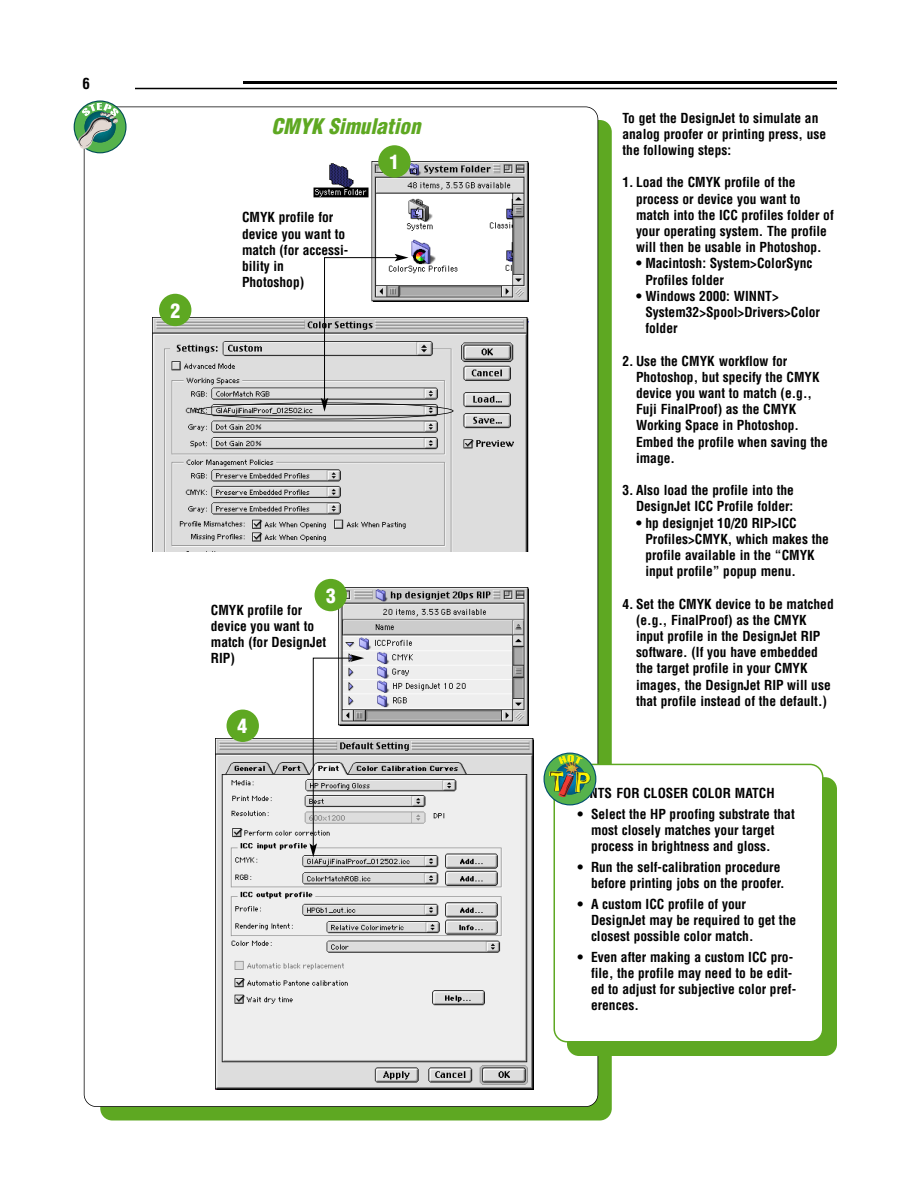
<style>
.page{position:relative;width:918px;height:1188px;background:#fff}
.page>*{position:absolute;margin:0;border:0;box-sizing:border-box;transform-origin:0 0}
.t1{font:italic 900 condensed 21px "Helvetica";color:#5ea822}
.t2{font:900 condensed 19.5px "Helvetica";color:#fff}
.t3{font:700 condensed 15px "Helvetica";color:#000}
.t4{font:700 condensed 13.5px/16.2px "Helvetica";color:#000}
</style>
<div class="page">
<div style="left:100px;top:120px;width:512px;height:1000px;background:#5ea822;border-radius:12px"></div>
<hr style="left:243px;top:81px;width:594px;height:3px;background:#000">
<hr style="left:135px;top:88px;width:702px;height:1px;background:#000">
<div style="left:84px;top:107px;width:514px;height:1000px;background:#fff;border-radius:12px"></div>
<img style="left:313px;top:162px;width:216px;height:139px">
<img style="left:339px;top:587px;width:190px;height:138px">
<img style="left:153px;top:317px;width:376px;height:234px">
<div style="left:194px;top:402px;width:260px;height:17px;border:2px solid #000;border-radius:50%"></div>
<div style="left:241px;top:211px;width:120px;height:92px;background:#fff"></div>
<img style="left:216px;top:738px;width:317px;height:352px">
<svg style="left:321px;top:254px;width:88px;height:158px"></svg>
<svg style="left:310px;top:654px;width:54px;height:203px"></svg>
<svg style="left:74px;top:100px;width:53px;height:53px"></svg>
<svg style="left:75px;top:102px;width:50px;height:50px"></svg>
<div style="left:378px;top:145px;width:33px;height:33px;background:#5ea822;border-radius:50%"></div>
<div style="left:159px;top:294px;width:32px;height:32px;background:#5ea822;border-radius:50%"></div>
<div style="left:315px;top:579px;width:32px;height:32px;background:#5ea822;border-radius:50%"></div>
<div style="left:227px;top:710px;width:32px;height:32px;background:#5ea822;border-radius:50%"></div>
<div style="left:567px;top:777px;width:270px;height:279px;background:#5ea822;border-radius:12px"></div>
<div style="left:554px;top:764px;width:270px;height:278px;background:#fff"></div>
<svg style="left:545px;top:754px;width:50px;height:50px;background:#7ca763"></svg>
<p class="t3" style="left:82px;top:77px;width:9px">6</p>
<h2 class="t2" style="left:170px;top:303px;width:11px">2</h2>
<h1 class="t1" style="left:271px;top:118px;width:151px">CMYK Simulation</h1>
<p class="t4" style="left:242px;top:210px;width:108px">CMYK profile for device you want to match (for accessi&shy;bility in<br>Photoshop)</p>
<h2 class="t2" style="left:389px;top:155px;width:11px">1</h2>
<h2 class="t2" style="left:326px;top:588px;width:11px">3</h2>
<p class="t4" style="left:211px;top:603px;width:117px">CMYK profile for device you want to match (for DesignJet<br>RIP)</p>
<h2 class="t2" style="left:238px;top:719px;width:11px">4</h2>
<p class="t4" style="left:622px;top:111px;width:205px">To get the DesignJet to simulate an analog proofer or printing press, use the following steps:</p>
<p class="t4" style="left:636px;top:176px;width:199px;text-indent:-14px">1. Load the CMYK profile of the process or device you want to match into the ICC profiles folder of your operating system. The profile will then be usable in Photoshop.</p>
<p class="t4" style="left:645px;top:257px;width:169px;text-indent:-9px">• Macintosh: System&gt;ColorSync<br>Profiles folder</p>
<p class="t4" style="left:645px;top:289px;width:176px;text-indent:-9px">• Windows 2000: WINNT&gt;<br>System32&gt;Spool&gt;Drivers&gt;Color folder</p>
<p class="t4" style="left:636px;top:354px;width:193px;text-indent:-14px">2. Use the CMYK workflow for<br>Photoshop, but specify the CMYK device you want to match (e.g.,<br>Fuji FinalProof) as the CMYK<br>Working Space in Photoshop.<br>Embed the profile when saving the image.</p>
<p class="t4" style="left:622px;top:483px;width:173px;text-align:right">3. Also load the profile into the<br>DesignJet ICC Profile folder:</p>
<p class="t4" style="left:645px;top:516px;width:185px;text-indent:-9px">• hp designjet 10/20 RIP&gt;ICC<br>Profiles&gt;CMYK, which makes the profile available in the “CMYK input profile” popup menu.</p>
<p class="t4" style="left:636px;top:597px;width:199px;text-indent:-14px">4. Set the CMYK device to be matched (e.g., FinalProof) as the CMYK input profile in the DesignJet RIP software. (If you have embedded the target profile in your CMYK images, the DesignJet RIP will use that profile instead of the default.)</p>
<p class="t4" style="left:578px;top:786px;width:199px">HINTS FOR CLOSER COLOR MATCH</p>
<p class="t4" style="left:591px;top:807px;width:205px;text-indent:-14px">• Select the HP proofing substrate that most closely matches your target process in brightness and gloss.</p>
<p class="t4" style="left:591px;top:860px;width:195px;text-indent:-14px">• Run the self-calibration procedure before printing jobs on the proofer.</p>
<p class="t4" style="left:591px;top:897px;width:207px;text-indent:-14px">• A custom ICC profile of your<br>DesignJet may be required to get the closest possible color match.</p>
<p class="t4" style="left:591px;top:950px;width:207px;text-indent:-14px">• Even after making a custom ICC pro&shy;file, the profile may need to be edit&shy;ed to adjust for subjective color pref&shy;erences.</p>
</div>
